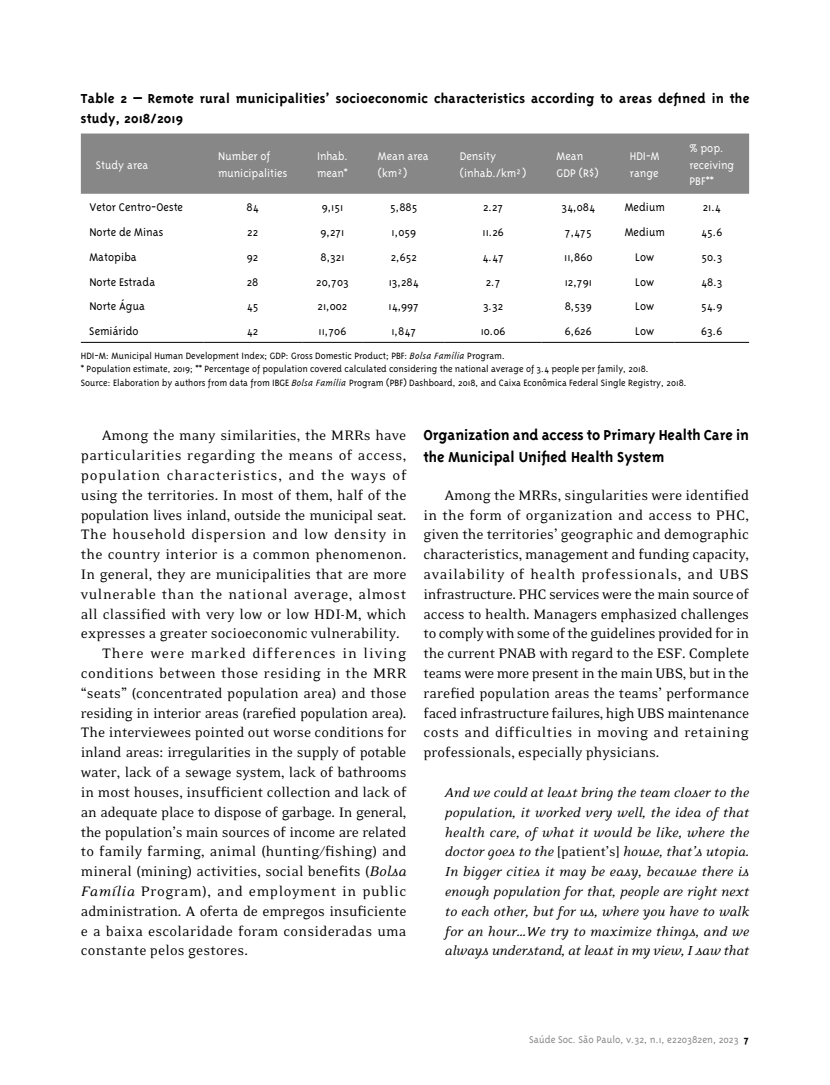
<style>
.page{position:relative;width:830px;height:1085px;background:#fff}
.page>*{position:absolute;margin:0;border:0;box-sizing:border-box;transform-origin:0 0}
.t1{font:700 16.5px/21.8px "Triplex";color:#000}
.t2{font:15.75px/19.8px "Eidetic Neo";letter-spacing:.005em;color:#000;text-align:justify}
.t3{font:15.75px "Eidetic Neo";letter-spacing:-.02em;color:#000}
.t4{font:15.75px "Eidetic Neo";letter-spacing:.035em;color:#000}
.t5{font:15.75px "Eidetic Neo";letter-spacing:.025em;color:#000}
.t6{font:15.75px "Eidetic Neo";letter-spacing:.05em;color:#000}
.t7{font:15.75px "Eidetic Neo";letter-spacing:.055em;color:#000}
.t8{font:italic 15px/19.8px "Eidetic Neo";letter-spacing:-.01em;color:#000;text-align:justify}
.t9{font:700 15px/19.8px "Triplex";letter-spacing:.015em;color:#000}
.t10{font:300 12.75px "Triplex";color:#000}
.t11{font:300 12.75px/16.5px "Triplex";color:#fff}
.t12{font:300 11.25px "Triplex";color:#878787}
.t13{font:300 10.5px/13.5px "Triplex";color:#000}
.s1{font-style:italic}
.s2{font-style:normal}
.s3{font-weight:700;color:#000}
</style>
<div class="page">
<div style="left:81px;top:133px;width:667px;height:61px;background:#878787"></div>
<hr style="left:81px;top:342px;width:122px;height:1px;background:#000">
<hr style="left:203px;top:342px;width:99px;height:1px;background:#000">
<hr style="left:302px;top:342px;width:60px;height:1px;background:#000">
<hr style="left:362px;top:342px;width:82px;height:1px;background:#000">
<hr style="left:444px;top:342px;width:97px;height:1px;background:#000">
<hr style="left:541px;top:342px;width:73px;height:1px;background:#000">
<hr style="left:614px;top:342px;width:60px;height:1px;background:#000">
<hr style="left:674px;top:342px;width:74px;height:1px;background:#000">
<p class="t9" style="left:81px;top:89px;width:669px">Table 2 – Remote rural municipalities’ socioeconomic characteristics according to areas defined in the study, 2018/2019</p>
<p class="t11" style="left:96px;top:156px;width:54px">Study area</p>
<p class="t11" style="left:218px;top:148px;width:71px">Number of municipalities</p>
<p class="t11" style="left:317px;top:148px;width:32px">Inhab. mean*</p>
<p class="t11" style="left:377px;top:148px;width:53px">Mean area (km²)</p>
<p class="t11" style="left:459px;top:148px;width:68px">Density (inhab./km²)</p>
<p class="t11" style="left:556px;top:148px;width:43px">Mean<br>GDP (R$)</p>
<p class="t11" style="left:629px;top:148px;width:31px">HDI-M range</p>
<p class="t11" style="left:689px;top:140px;width:46px">% pop. receiving<br>PBF**</p>
<p class="t10" style="left:89px;top:200px;width:95px">Vetor Centro-Oeste</p>
<p class="t10" style="left:246px;top:200px;width:14px">84</p>
<p class="t10" style="left:321px;top:200px;width:23px">9,151</p>
<p class="t10" style="left:390px;top:200px;width:29px">5,885</p>
<p class="t10" style="left:483px;top:200px;width:22px">2.27</p>
<p class="t10" style="left:561px;top:200px;width:35px">34,084</p>
<p class="t10" style="left:624px;top:200px;width:42px">Medium</p>
<p class="t10" style="left:702px;top:200px;width:20px">21.4</p>
<p class="t10" style="left:89px;top:225px;width:75px">Norte de Minas</p>
<p class="t10" style="left:247px;top:225px;width:12px">22</p>
<p class="t10" style="left:320px;top:225px;width:25px">9,271</p>
<p class="t10" style="left:391px;top:225px;width:26px">1,059</p>
<p class="t10" style="left:482px;top:225px;width:23px">11.26</p>
<p class="t10" style="left:564px;top:225px;width:28px">7,475</p>
<p class="t10" style="left:624px;top:225px;width:42px">Medium</p>
<p class="t10" style="left:701px;top:225px;width:23px">45.6</p>
<p class="t10" style="left:89px;top:250px;width:49px">Matopiba</p>
<p class="t10" style="left:247px;top:250px;width:13px">92</p>
<p class="t10" style="left:320px;top:250px;width:26px">8,321</p>
<p class="t10" style="left:390px;top:250px;width:28px">2,652</p>
<p class="t10" style="left:482px;top:250px;width:23px">4.47</p>
<p class="t10" style="left:564px;top:250px;width:30px">11,860</p>
<p class="t10" style="left:635px;top:250px;width:20px">Low</p>
<p class="t10" style="left:701px;top:250px;width:22px">50.3</p>
<p class="t10" style="left:89px;top:274px;width:67px">Norte Estrada</p>
<p class="t10" style="left:247px;top:274px;width:13px">28</p>
<p class="t10" style="left:316px;top:274px;width:34px">20,703</p>
<p class="t10" style="left:388px;top:274px;width:32px">13,284</p>
<p class="t10" style="left:485px;top:274px;width:16px">2.7</p>
<p class="t10" style="left:564px;top:274px;width:29px">12,791</p>
<p class="t10" style="left:635px;top:274px;width:20px">Low</p>
<p class="t10" style="left:700px;top:274px;width:23px">48.3</p>
<p class="t10" style="left:89px;top:299px;width:57px">Norte Água</p>
<p class="t10" style="left:247px;top:299px;width:13px">45</p>
<p class="t10" style="left:317px;top:299px;width:31px">21,002</p>
<p class="t10" style="left:388px;top:299px;width:32px">14,997</p>
<p class="t10" style="left:483px;top:299px;width:22px">3.32</p>
<p class="t10" style="left:564px;top:299px;width:28px">8,539</p>
<p class="t10" style="left:635px;top:299px;width:20px">Low</p>
<p class="t10" style="left:701px;top:299px;width:23px">54.9</p>
<p class="t10" style="left:89px;top:324px;width:51px">Semiárido</p>
<p class="t10" style="left:247px;top:324px;width:13px">42</p>
<p class="t10" style="left:318px;top:324px;width:29px">11,706</p>
<p class="t10" style="left:391px;top:324px;width:26px">1,847</p>
<p class="t10" style="left:480px;top:324px;width:26px">10.06</p>
<p class="t10" style="left:564px;top:324px;width:29px">6,626</p>
<p class="t10" style="left:635px;top:324px;width:20px">Low</p>
<p class="t10" style="left:701px;top:324px;width:23px">63.6</p>
<p class="t13" style="left:81px;top:348px;width:607px">HDI-M: Municipal Human Development Index; GDP: Gross Domestic Product; PBF: <span class="s1">Bolsa Família</span> Program.<br>* Population estimate, 2019; ** Percentage of population covered calculated considering the national average of 3.4 people per family, 2018.<br>Source: Elaboration by authors from data from IBGE <span class="s1">Bolsa Família</span> Program (PBF) Dashboard, 2018, and Caixa Econômica Federal Single Registry, 2018.</p>
<p class="t2" style="left:102px;top:426px;width:305px">Among the many similarities, the MRRs have</p>
<p class="t5" style="left:81px;top:447px;width:327px">particularities regarding the means of access,</p>
<p class="t6" style="left:81px;top:467px;width:327px">population characteristics, and the ways of</p>
<p class="t2" style="left:81px;top:485px;width:327px">using the territories. In most of them, half of the</p>
<p class="t3" style="left:81px;top:507px;width:327px">population lives inland, outside the municipal seat.</p>
<p class="t4" style="left:81px;top:526px;width:327px">The household dispersion and low density in</p>
<p class="t2" style="left:81px;top:545px;width:327px">the country interior is a common phenomenon.</p>
<p class="t2" style="left:81px;top:564px;width:327px">In general, they are municipalities that are more</p>
<p class="t4" style="left:81px;top:586px;width:327px">vulnerable than the national average, almost</p>
<p class="t2" style="left:81px;top:604px;width:327px">all classified with very low or low HDI-M, which</p>
<p class="t2" style="left:81px;top:624px;width:320px">expresses a greater socioeconomic vulnerability.</p>
<p class="t7" style="left:102px;top:645px;width:305px">There were marked differences in living</p>
<p class="t2" style="left:81px;top:663px;width:327px">conditions between those residing in the MRR</p>
<p class="t2" style="left:81px;top:683px;width:327px">“seats” (concentrated population area) and those</p>
<p class="t3" style="left:81px;top:705px;width:327px">residing in interior areas (rarefied population area).</p>
<p class="t2" style="left:81px;top:723px;width:327px">The interviewees pointed out worse conditions for</p>
<p class="t3" style="left:81px;top:744px;width:327px">inland areas: irregularities in the supply of potable</p>
<p class="t2" style="left:81px;top:762px;width:327px">water, lack of a sewage system, lack of bathrooms</p>
<p class="t2" style="left:81px;top:782px;width:327px">in most houses, insufficient collection and lack of</p>
<p class="t3" style="left:81px;top:804px;width:327px">an adequate place to dispose of garbage. In general,</p>
<p class="t3" style="left:81px;top:823px;width:327px">the population’s main sources of income are related</p>
<p class="t2" style="left:81px;top:842px;width:327px">to family farming, animal (hunting/fishing) and</p>
<p class="t2" style="left:81px;top:861px;width:327px">mineral (mining) activities, social benefits (<span class="s1">Bolsa</span></p>
<p class="t4" style="left:81px;top:883px;width:327px"><span class="s1">Família</span> Program), and employment in public</p>
<p class="t2" style="left:81px;top:901px;width:327px">administration. A oferta de empregos insuficiente</p>
<p class="t2" style="left:81px;top:921px;width:327px">e a baixa escolaridade foram consideradas uma</p>
<p class="t2" style="left:81px;top:941px;width:168px">constante pelos gestores.</p>
<p class="t1" style="left:423px;top:424px;width:327px">Organization and access to Primary Health Care in the Municipal Unified Health System</p>
<p class="t2" style="left:423px;top:485px;width:327px;text-indent:21px">Among the MRRs, singularities were identified in the form of organization and access to PHC, given the territories’ geographic and demographic characteristics, management and funding capacity, availability of health professionals, and UBS infrastructure. PHC services were the main source of access to health. Managers emphasized challenges to comply with some of the guidelines provided for in the current PNAB with regard to the ESF. Complete teams were more present in the main UBS, but in the rarefied population areas the teams’ performance faced infrastructure failures, high UBS maintenance costs and difficulties in moving and retaining professionals, especially physicians.</p>
<p class="t8" style="left:444px;top:782px;width:306px">And we could at least bring the team closer to the population, it worked very well, the idea of that health care, of what it would be like, where the doctor goes to the <span class="s2">[patient’s]</span> house, that’s utopia.<br>In bigger cities it may be easy, because there is enough population for that, people are right next to each other, but for us, where you have to walk for an hour…We try to maximize things, and we always understand, at least in my view, I saw that</p>
<p class="t12" style="left:529px;top:1033px;width:221px">Saúde Soc. São Paulo, v.32, n.1, e220382en, 2023 <span class="s3">7</span></p>
</div>
